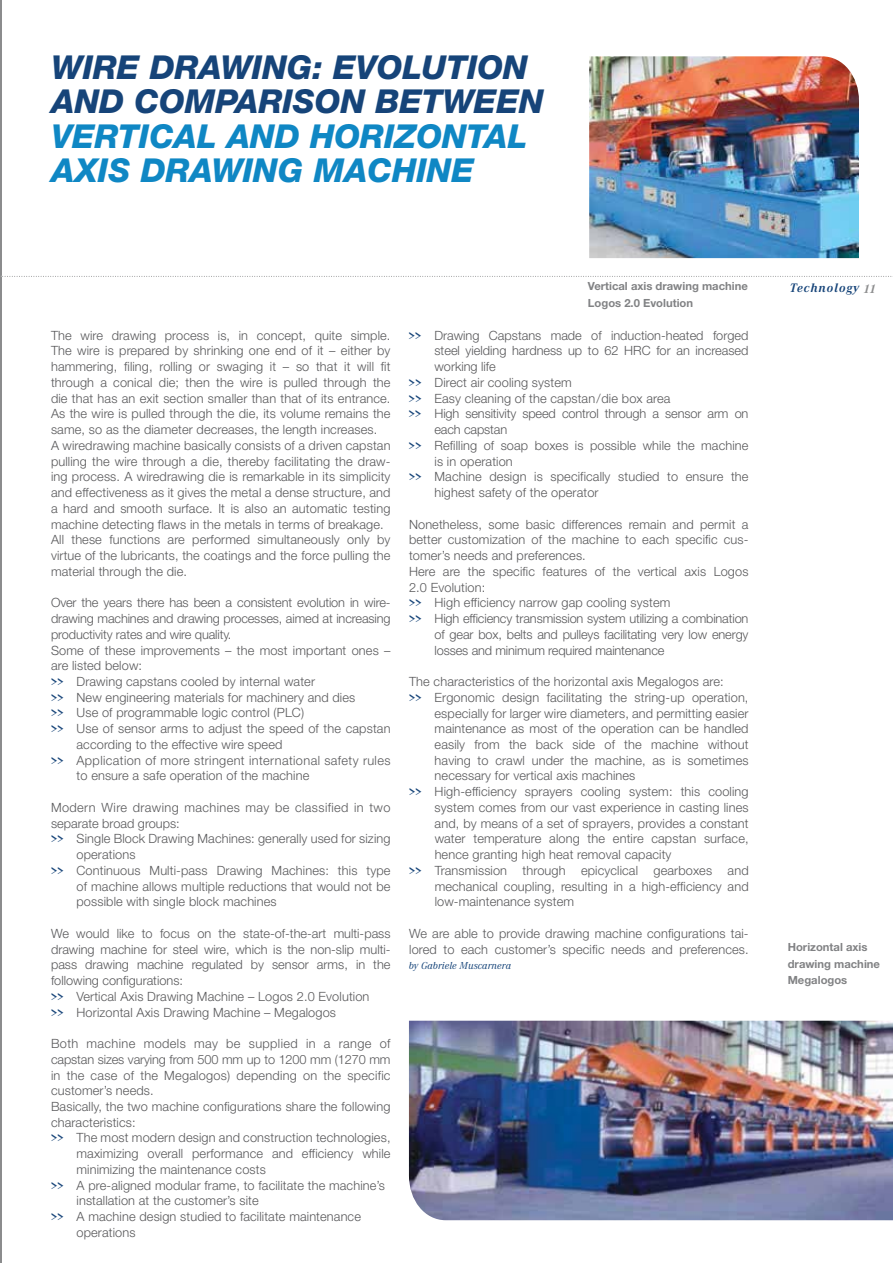
<style>
.page{position:relative;width:893px;height:1263px;background:#fff}
.page>*{position:absolute;margin:0;border:0;box-sizing:border-box;transform-origin:0 0}
.t1{font:italic 800 33px/34.5px "Helvetica Neue LT Std";color:#164479}
.t2{font:italic 800 33px/34.5px "Helvetica Neue LT Std";color:#0f87c4}
.t3{font:300 12.75px/15.8px "Helvetica Neue LT Std";letter-spacing:.01em;color:#58585a}
.t4{font:300 12.75px "Helvetica Neue LT Std";letter-spacing:-.01em;color:#58585a}
.t5{font:300 12.75px "Helvetica Neue LT Std";letter-spacing:.03em;color:#58585a}
.t6{font:italic 700 12.75px "Corporate A";letter-spacing:.07em;color:#164479}
.t7{font:700 11.25px/16.5px "Helvetica Neue LT Std";color:#818284}
.t8{font:italic 10.5px "Corporate A";letter-spacing:.01em;color:#164479}
.s1{font-family:"Corporate A";font-weight:700;font-style:italic;color:#164479}
.s2{color:#8b8c8d}
</style>
<div class="page">
<hr style="left:0;top:0;width:1px;height:1263px;background:#8b8c8d">
<svg style="left:1px;top:276px;width:891px;height:1px"></svg>
<img style="left:409px;top:1021px;width:483px;height:199px">
<img style="left:589px;top:56px;width:270px;height:202px">
<h1 class="t1" style="left:51px;top:50px;width:493px">WIRE DRAWING: EVOLUTION<br>AND COMPARISON BETWEEN</h1>
<h1 class="t2" style="left:51px;top:119px;width:477px">VERTICAL AND HORIZONTAL<br>AXIS DRAWING MACHINE</h1>
<p class="t3" style="left:51px;top:328px;width:341px">The wire drawing process is, in concept, quite simple.<br>The wire is prepared by shrinking one end of it – either by hammering, filing, rolling or swaging it – so that it will fit through a conical die; then the wire is pulled through the die that has an exit section smaller than that of its entrance.<br>As the wire is pulled through the die, its volume remains the same, so as the diameter decreases, the length increases.<br>A wiredrawing machine basically consists of a driven capstan pulling the wire through a die, thereby facilitating the draw&shy;ing process. A wiredrawing die is remarkable in its simplicity and effectiveness as it gives the metal a dense structure, and a hard and smooth surface. It is also an automatic testing machine detecting flaws in the metals in terms of breakage.<br>All these functions are performed simultaneously only by virtue of the lubricants, the coatings and the force pulling the material through the die.</p>
<p class="t4" style="left:51px;top:598px;width:341px">Over the years there has been a consistent evolution in wire-</p>
<p class="t4" style="left:51px;top:614px;width:341px">drawing machines and drawing processes, aimed at increasing</p>
<p class="t4" style="left:51px;top:630px;width:182px">productivity rates and wire quality.</p>
<p class="t3" style="left:51px;top:643px;width:341px">Some of these improvements – the most important ones –</p>
<p class="t3" style="left:51px;top:659px;width:93px">are listed below:</p>
<p class="t3" style="left:51px;top:675px;width:265px"><span class="s1">&gt;&gt;</span> Drawing capstans cooled by internal water</p>
<p class="t3" style="left:51px;top:690px;width:306px"><span class="s1">&gt;&gt;</span> New engineering materials for machinery and dies</p>
<p class="t3" style="left:51px;top:706px;width:254px"><span class="s1">&gt;&gt;</span> Use of programmable logic control (PLC)</p>
<p class="t3" style="left:51px;top:722px;width:341px"><span class="s1">&gt;&gt;</span> Use of sensor arms to adjust the speed of the capstan</p>
<p class="t3" style="left:77px;top:738px;width:207px">according to the effective wire speed</p>
<p class="t5" style="left:51px;top:756px;width:341px"><span class="s1">&gt;&gt;</span> Application of more stringent international safety rules</p>
<p class="t3" style="left:77px;top:769px;width:234px">to ensure a safe operation of the machine</p>
<p class="t5" style="left:51px;top:803px;width:341px">Modern Wire drawing machines may be classified in two</p>
<p class="t3" style="left:51px;top:816px;width:130px">separate broad groups:</p>
<p class="t3" style="left:51px;top:832px;width:341px"><span class="s1">&gt;&gt;</span> Single Block Drawing Machines: generally used for sizing</p>
<p class="t3" style="left:77px;top:848px;width:60px">operations</p>
<p class="t3" style="left:51px;top:864px;width:341px"><span class="s1">&gt;&gt;</span> Continuous Multi-pass Drawing Machines: this type</p>
<p class="t3" style="left:77px;top:879px;width:315px">of machine allows multiple reductions that would not be</p>
<p class="t3" style="left:77px;top:895px;width:202px">possible with single block machines</p>
<p class="t3" style="left:51px;top:927px;width:341px">We would like to focus on the state-of-the-art multi-pass drawing machine for steel wire, which is the non-slip multi&shy;pass drawing machine regulated by sensor arms, in the following configurations:<br><span class="s1">&gt;&gt;</span> Vertical Axis Drawing Machine – Logos 2.0 Evolution<br><span class="s1">&gt;&gt;</span> Horizontal Axis Drawing Machine – Megalogos</p>
<p class="t5" style="left:51px;top:1039px;width:341px">Both machine models may be supplied in a range of</p>
<p class="t4" style="left:51px;top:1055px;width:341px">capstan sizes varying from 500 mm up to 1200 mm (1270 mm</p>
<p class="t3" style="left:51px;top:1068px;width:341px">in the case of the Megalogos) depending on the specific</p>
<p class="t3" style="left:51px;top:1084px;width:104px">customer’s needs.</p>
<p class="t3" style="left:51px;top:1100px;width:341px">Basically, the two machine configurations share the following</p>
<p class="t3" style="left:51px;top:1115px;width:86px">characteristics:</p>
<p class="t3" style="left:51px;top:1131px;width:341px"><span class="s1">&gt;&gt;</span> The most modern design and construction technologies,</p>
<p class="t3" style="left:77px;top:1147px;width:315px">maximizing overall performance and efficiency while</p>
<p class="t3" style="left:77px;top:1163px;width:191px">minimizing the maintenance costs</p>
<p class="t3" style="left:51px;top:1178px;width:335px"><span class="s1">&gt;&gt;</span> A pre-aligned modular frame, to facilitate the machine’s</p>
<p class="t3" style="left:77px;top:1194px;width:184px">installation at the customer’s site</p>
<p class="t3" style="left:51px;top:1210px;width:311px"><span class="s1">&gt;&gt;</span> A machine design studied to facilitate maintenance</p>
<p class="t3" style="left:77px;top:1226px;width:60px">operations</p>
<p class="t7" style="left:588px;top:279px;width:161px">Vertical axis drawing machine<br>Logos 2.0 Evolution</p>
<p class="t3" style="left:409px;top:328px;width:341px"><span class="s1">&gt;&gt;</span> Drawing Capstans made of induction-heated forged</p>
<p class="t3" style="left:434px;top:344px;width:315px">steel yielding hardness up to 62 HRC for an increased</p>
<p class="t3" style="left:434px;top:360px;width:63px">working life</p>
<p class="t3" style="left:409px;top:376px;width:164px"><span class="s1">&gt;&gt;</span> Direct air cooling system</p>
<p class="t3" style="left:409px;top:391px;width:263px"><span class="s1">&gt;&gt;</span> Easy cleaning of the capstan/die box area</p>
<p class="t4" style="left:409px;top:409px;width:341px"><span class="s1">&gt;&gt;</span> High sensitivity speed control through a sensor arm on</p>
<p class="t4" style="left:434px;top:425px;width:74px">each capstan</p>
<p class="t3" style="left:409px;top:439px;width:341px"><span class="s1">&gt;&gt;</span> Refilling of soap boxes is possible while the machine</p>
<p class="t3" style="left:434px;top:454px;width:80px">is in operation</p>
<p class="t3" style="left:409px;top:470px;width:341px"><span class="s1">&gt;&gt;</span> Machine design is specifically studied to ensure the</p>
<p class="t3" style="left:434px;top:486px;width:165px">highest safety of the operator</p>
<p class="t3" style="left:409px;top:517px;width:341px">Nonetheless, some basic differences remain and permit a</p>
<p class="t3" style="left:409px;top:533px;width:341px">better customization of the machine to each specific cus-</p>
<p class="t3" style="left:409px;top:549px;width:178px">tomer’s needs and preferences.</p>
<p class="t3" style="left:409px;top:565px;width:341px">Here are the specific features of the vertical axis Logos</p>
<p class="t3" style="left:409px;top:580px;width:78px">2.0 Evolution:</p>
<p class="t3" style="left:409px;top:596px;width:263px"><span class="s1">&gt;&gt;</span> High efficiency narrow gap cooling system</p>
<p class="t4" style="left:409px;top:614px;width:341px"><span class="s1">&gt;&gt;</span> High efficiency transmission system utilizing a combination</p>
<p class="t4" style="left:434px;top:630px;width:315px">of gear box, belts and pulleys facilitating very low energy</p>
<p class="t4" style="left:434px;top:645px;width:231px">losses and minimum required maintenance</p>
<p class="t3" style="left:409px;top:675px;width:316px">The characteristics of the horizontal axis Megalogos are:</p>
<p class="t3" style="left:409px;top:690px;width:341px"><span class="s1">&gt;&gt;</span> Ergonomic design facilitating the string-up operation,</p>
<p class="t3" style="left:434px;top:706px;width:315px">especially for larger wire diameters, and permitting easier</p>
<p class="t3" style="left:434px;top:722px;width:315px">maintenance as most of the operation can be handled</p>
<p class="t3" style="left:434px;top:738px;width:315px">easily from the back side of the machine without</p>
<p class="t3" style="left:434px;top:753px;width:315px">having to crawl under the machine, as is sometimes</p>
<p class="t3" style="left:434px;top:769px;width:202px">necessary for vertical axis machines</p>
<p class="t3" style="left:409px;top:785px;width:341px"><span class="s1">&gt;&gt;</span> High-efficiency sprayers cooling system: this cooling</p>
<p class="t3" style="left:434px;top:801px;width:315px">system comes from our vast experience in casting lines</p>
<p class="t3" style="left:434px;top:816px;width:315px">and, by means of a set of sprayers, provides a constant</p>
<p class="t3" style="left:434px;top:832px;width:315px">water temperature along the entire capstan surface,</p>
<p class="t3" style="left:434px;top:848px;width:238px">hence granting high heat removal capacity</p>
<p class="t3" style="left:409px;top:864px;width:341px"><span class="s1">&gt;&gt;</span> Transmission through epicyclical gearboxes and</p>
<p class="t3" style="left:434px;top:879px;width:315px">mechanical coupling, resulting in a high-efficiency and</p>
<p class="t3" style="left:434px;top:895px;width:141px">low-maintenance system</p>
<p class="t3" style="left:409px;top:927px;width:341px">We are able to provide drawing machine configurations tai&shy;lored to each customer’s specific needs and preferences.</p>
<p class="t8" style="left:409px;top:960px;width:104px">by Gabriele Muscarnera</p>
<p class="t6" style="left:789px;top:280px;width:88px">Technology <span class="s2">11</span></p>
<p class="t7" style="left:787px;top:940px;width:94px">Horizontal axis drawing machine<br>Megalogos</p>
</div>
